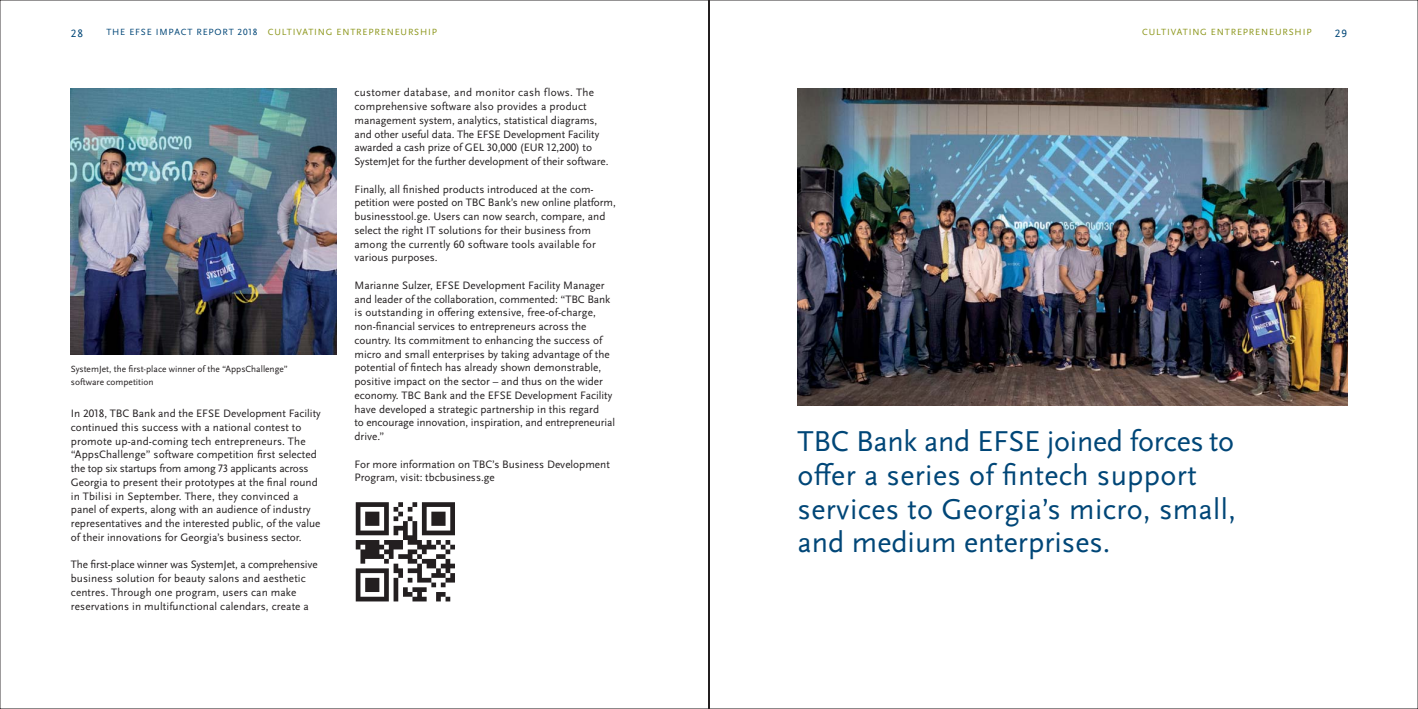
<style>
.page{position:relative;width:1418px;height:709px;background:#fff}
.page>*{position:absolute;margin:0;border:0;box-sizing:border-box;transform-origin:0 0}
.t1{font:30px/33.8px "Scala Sans OT";letter-spacing:.01em;color:#004677}
.t2{font:11.25px/13.8px "Scala Sans OT";color:#231f20}
.t3{font:11.25px "Scala Sans OT";color:#004677}
.t4{font:9.38px "Scala Sans OT";letter-spacing:.09em;color:#8c961b}
.t5{font:9.38px/13.1px "Scala Sans OT";color:#231f20}
.s1{color:#004677}
</style>
<div class="page">
<svg style="left:0;top:0;width:709px;height:709px"></svg>
<img style="left:709px;top:0;width:708px;height:709px">
<p class="t3" style="left:71px;top:27px;width:14px">28</p>
<p class="t4" style="left:106px;top:27px;width:332px"><span class="s1">THE EFSE IMPACT REPORT 2018</span> CULTIVATING ENTREPRENEURSHIP</p>
<p class="t4" style="left:1142px;top:27px;width:171px">CULTIVATING ENTREPRENEURSHIP</p>
<p class="t3" style="left:1334px;top:27px;width:14px">29</p>
<p class="t5" style="left:71px;top:363px;width:219px">SystemJet, the first-place winner of the “AppsChallenge” software competition</p>
<p class="t2" style="left:71px;top:407px;width:251px">In 2018, TBC Bank and the EFSE Development Facility continued this success with a national contest to promote up-and-coming tech entrepreneurs. The “AppsChallenge” software competition first selected the top six startups from among 73 applicants across Georgia to present their prototypes at the final round in Tbilisi in September. There, they convinced a panel of experts, along with an audience of industry representatives and the interested public, of the value of their innovations for Georgia’s business sector.</p>
<p class="t2" style="left:71px;top:558px;width:248px">The first-place winner was SystemJet, a comprehensive business solution for beauty salons and aesthetic centres. Through one program, users can make reservations in multifunctional calendars, create a</p>
<p class="t2" style="left:354px;top:86px;width:255px">customer database, and monitor cash flows. The comprehensive software also provides a product management system, analytics, statistical diagrams, and other useful data. The EFSE Development Facility awarded a cash prize of GEL 30,000 (EUR 12,200) to SystemJet for the further development of their software.</p>
<p class="t2" style="left:354px;top:182px;width:263px">Finally, all finished products introduced at the com&shy;petition were posted on TBC Bank’s new online platform, businesstool.ge. Users can now search, compare, and select the right IT solutions for their business from among the currently 60 software tools available for various purposes.</p>
<p class="t2" style="left:354px;top:279px;width:262px">Marianne Sulzer, EFSE Development Facility Manager and leader of the collaboration, commented: “TBC Bank is outstanding in offering extensive, free-of-charge, non-financial services to entrepreneurs across the country. Its commitment to enhancing the success of micro and small enterprises by taking advantage of the potential of fintech has already shown demonstrable, positive impact on the sector – and thus on the wider economy. TBC Bank and the EFSE Development Facility have developed a strategic partnership in this regard<br>to encourage innovation, inspiration, and entrepreneurial drive.”</p>
<p class="t2" style="left:354px;top:457px;width:257px">For more information on TBC’s Business Development<br>Program, visit: tbcbusiness.ge</p>
<h1 class="t1" style="left:797px;top:425px;width:440px">TBC Bank and EFSE joined forces to offer a series of fintech support services to Georgia’s micro, small, and medium enterprises.</h1>
</div>
